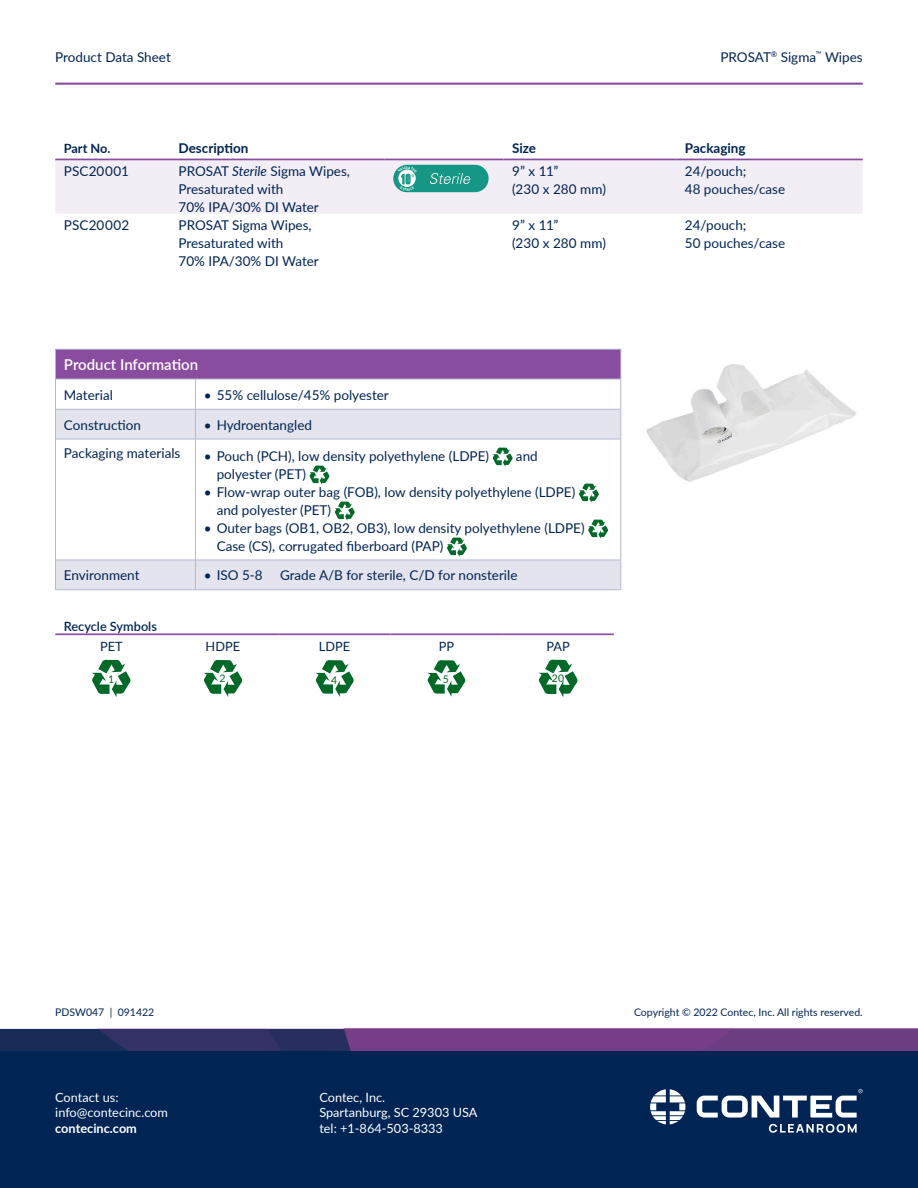
<style>
.page{position:relative;width:918px;height:1188px;background:#fff}
.page>*{position:absolute;margin:0;border:0;box-sizing:border-box;transform-origin:0 0}
.Table_heading-white{font:600 15px "Lato";color:#fff}
.Packaging_table_text{font:13.5px/18px "Lato";color:#002453}
.t1{font:700 13.5px "Lato";color:#002453}
.Table_text{font:13.5px "Lato";color:#002453}
.t2{font:ultra-condensed 13.2px "Univers";color:#169786}
.t3{font:12.75px/15.3px "Lato";color:#fff}
.Packaging_table_text-2{font:12.75px "Lato";color:#002453}
.Packaging_table_text-3{font:600 12.75px "Lato";color:#002453}
.t4{font:700 12.75px "Lato";color:#fff}
._04__Body_text{font:700 12.75px "Lato";letter-spacing:-.01em;color:#002453}
.t5{font:10.5px "Lato";color:#002453}
.t6{font:10.5px "Lato";color:#026928}
.t7{font:ultra-condensed 4.5px "Univers";color:#169786}
.s1{font-style:italic}
</style>
<div class="page">
<div style="left:0;top:1039px;width:918px;height:149px;background:#002453"></div>
<svg style="left:769px;top:1124px;width:88px;height:9px"></svg>
<svg style="left:697px;top:1089px;width:166px;height:29px"></svg>
<svg style="left:650px;top:1089px;width:35px;height:35px"></svg>
<svg style="left:0;top:1029px;width:918px;height:21px;background:#563876"></svg>
<hr style="left:55px;top:83px;width:808px;height:2px;background:#894c9e">
<div style="left:55px;top:160px;width:808px;height:54px;background:#f3eef6"></div>
<hr style="left:55px;top:159px;width:115px;height:1px;background:#894c9e">
<hr style="left:170px;top:159px;width:215px;height:1px;background:#894c9e">
<hr style="left:385px;top:159px;width:119px;height:1px;background:#894c9e">
<hr style="left:504px;top:159px;width:172px;height:1px;background:#894c9e">
<hr style="left:676px;top:159px;width:187px;height:1px;background:#894c9e">
<div style="left:393px;top:165px;width:96px;height:27px;background:#169786;border-radius:14px"></div>
<svg style="left:430px;top:173px;width:41px;height:11px"></svg>
<div style="left:55px;top:349px;width:566px;height:30px;background:#894c9e"></div>
<svg style="left:56px;top:410px;width:565px;height:179px"></svg>
<hr style="left:55px;top:349px;width:140px;height:1px;background:#b3bad0">
<hr style="left:55px;top:349px;width:1px;height:30px;background:#b3bad0">
<hr style="left:195px;top:349px;width:426px;height:1px;background:#b3bad0">
<hr style="left:621px;top:349px;width:1px;height:30px;background:#b3bad0">
<hr style="left:55px;top:379px;width:140px;height:1px;background:#b3bad0">
<hr style="left:55px;top:379px;width:1px;height:30px;background:#b3bad0">
<hr style="left:195px;top:379px;width:426px;height:1px;background:#b3bad0">
<hr style="left:195px;top:379px;width:1px;height:30px;background:#b3bad0">
<hr style="left:621px;top:379px;width:1px;height:30px;background:#b3bad0">
<hr style="left:55px;top:409px;width:140px;height:1px;background:#b3bad0">
<hr style="left:55px;top:409px;width:1px;height:30px;background:#b3bad0">
<hr style="left:195px;top:409px;width:426px;height:1px;background:#b3bad0">
<hr style="left:195px;top:409px;width:1px;height:30px;background:#b3bad0">
<hr style="left:621px;top:409px;width:1px;height:30px;background:#b3bad0">
<hr style="left:55px;top:439px;width:140px;height:1px;background:#b3bad0">
<hr style="left:55px;top:439px;width:1px;height:121px;background:#b3bad0">
<hr style="left:195px;top:439px;width:426px;height:1px;background:#b3bad0">
<hr style="left:195px;top:439px;width:1px;height:121px;background:#b3bad0">
<hr style="left:621px;top:439px;width:1px;height:121px;background:#b3bad0">
<hr style="left:55px;top:560px;width:140px;height:1px;background:#b3bad0">
<hr style="left:55px;top:560px;width:1px;height:30px;background:#b3bad0">
<hr style="left:195px;top:560px;width:426px;height:1px;background:#b3bad0">
<hr style="left:195px;top:560px;width:1px;height:30px;background:#b3bad0">
<hr style="left:621px;top:560px;width:1px;height:30px;background:#b3bad0">
<hr style="left:55px;top:589px;width:140px;height:1px;background:#b3bad0">
<hr style="left:195px;top:589px;width:426px;height:1px;background:#b3bad0">
<svg style="left:493px;top:448px;width:20px;height:19px"></svg>
<svg style="left:309px;top:466px;width:20px;height:19px"></svg>
<svg style="left:579px;top:484px;width:20px;height:19px"></svg>
<svg style="left:335px;top:502px;width:20px;height:19px"></svg>
<svg style="left:588px;top:520px;width:20px;height:19px"></svg>
<svg style="left:447px;top:538px;width:20px;height:19px"></svg>
<hr style="left:55px;top:633px;width:112px;height:2px;background:#894c9e">
<hr style="left:167px;top:633px;width:112px;height:2px;background:#894c9e">
<hr style="left:279px;top:633px;width:111px;height:2px;background:#894c9e">
<hr style="left:390px;top:633px;width:112px;height:2px;background:#894c9e">
<hr style="left:502px;top:633px;width:112px;height:2px;background:#894c9e">
<svg style="left:92px;top:660px;width:39px;height:37px"></svg>
<svg style="left:204px;top:660px;width:38px;height:37px"></svg>
<svg style="left:316px;top:660px;width:38px;height:37px"></svg>
<svg style="left:427px;top:660px;width:38px;height:37px"></svg>
<svg style="left:539px;top:660px;width:39px;height:37px"></svg>
<img style="left:646px;top:364px;width:211px;height:118px">
<svg style="left:397px;top:166px;width:19px;height:25px"></svg>
<p class="Packaging_table_text" style="left:55px;top:47px;width:117px">Product Data Sheet</p>
<p class="Packaging_table_text" style="left:720px;top:47px;width:144px">PROSAT<sup>®</sup> Sigma<sup>™</sup> Wipes</p>
<p class="_04__Body_text" style="left:64px;top:139px;width:48px">Part No.</p>
<p class="t1" style="left:179px;top:138px;width:71px">Description</p>
<p class="t1" style="left:512px;top:138px;width:26px">Size</p>
<p class="t1" style="left:685px;top:138px;width:62px">Packaging</p>
<p class="Packaging_table_text" style="left:64px;top:161px;width:67px">PSC20001</p>
<p class="Packaging_table_text" style="left:179px;top:161px;width:173px">PROSAT <span class="s1">Sterile</span> Sigma Wipes,<br>Presaturated with<br>70% IPA/30% DI Water</p>
<p class="t2" style="left:401px;top:172px;width:11px">10</p>
<p class="t7" style="left:411px;top:173px;width:4px">-6</p>
<p class="Packaging_table_text" style="left:512px;top:161px;width:96px">9” x 11”<br>(230 x 280 mm)</p>
<p class="Packaging_table_text" style="left:685px;top:161px;width:102px">24/pouch;<br>48 pouches/case</p>
<p class="Packaging_table_text" style="left:64px;top:215px;width:67px">PSC20002</p>
<p class="Packaging_table_text" style="left:179px;top:215px;width:142px">PROSAT Sigma Wipes,<br>Presaturated with<br>70% IPA/30% DI Water</p>
<p class="Packaging_table_text" style="left:512px;top:215px;width:96px">9” x 11”<br>(230 x 280 mm)</p>
<p class="Packaging_table_text" style="left:685px;top:215px;width:102px">24/pouch;<br>50 pouches/case</p>
<p class="Table_heading-white" style="left:64px;top:354px;width:136px">Product Information</p>
<p class="Table_text" style="left:64px;top:385px;width:50px">Material</p>
<p class="Packaging_table_text" style="left:204px;top:385px;width:186px">• 55% cellulose/45% polyester</p>
<p class="Table_text" style="left:64px;top:415px;width:79px">Construction</p>
<p class="Packaging_table_text" style="left:204px;top:415px;width:110px">• Hydroentangled</p>
<p class="Packaging_table_text" style="left:64px;top:444px;width:118px">Packaging materials</p>
<p class="Packaging_table_text" style="left:204px;top:447px;width:287px">• Pouch (PCH), low density polyethylene (LDPE)</p>
<p class="Packaging_table_text" style="left:516px;top:447px;width:23px">and</p>
<p class="Packaging_table_text" style="left:217px;top:465px;width:91px">polyester (PET)</p>
<p class="Packaging_table_text" style="left:217px;top:483px;width:360px;text-indent:-13px">• Flow-wrap outer bag (FOB), low density polyethylene (LDPE) and polyester (PET)</p>
<p class="Packaging_table_text" style="left:217px;top:519px;width:369px;text-indent:-13px">• Outer bags (OB1, OB2, OB3), low density polyethylene (LDPE)<br>Case (CS), corrugated fiberboard (PAP)</p>
<p class="Packaging_table_text" style="left:64px;top:566px;width:77px">Environment</p>
<p class="Packaging_table_text" style="left:204px;top:566px;width:60px">• ISO 5-8</p>
<p class="Packaging_table_text" style="left:280px;top:566px;width:239px">Grade A/B for sterile, C/D for nonsterile</p>
<p class="Packaging_table_text-3" style="left:64px;top:617px;width:95px">Recycle Symbols</p>
<p class="Packaging_table_text-2" style="left:100px;top:637px;width:24px">PET</p>
<p class="Packaging_table_text-2" style="left:206px;top:637px;width:36px">HDPE</p>
<p class="Packaging_table_text-2" style="left:319px;top:637px;width:33px">LDPE</p>
<p class="Packaging_table_text-2" style="left:439px;top:637px;width:17px">PP</p>
<p class="Packaging_table_text-2" style="left:547px;top:637px;width:25px">PAP</p>
<p class="t6" style="left:108px;top:672px;width:8px">1</p>
<p class="t6" style="left:219px;top:671px;width:8px">2</p>
<p class="t6" style="left:331px;top:672px;width:8px">4</p>
<p class="t6" style="left:443px;top:671px;width:8px">5</p>
<p class="t6" style="left:552px;top:671px;width:14px">20</p>
<p class="t5" style="left:55px;top:1005px;width:101px">PDSW047 | 091422</p>
<p class="t5" style="left:634px;top:1005px;width:230px">Copyright © 2022 Contec, Inc. All rights reserved.</p>
<p class="t3" style="left:55px;top:1089px;width:114px">Contact us: info@contecinc.com</p>
<p class="t4" style="left:55px;top:1119px;width:83px">contecinc.com</p>
<p class="t3" style="left:319px;top:1089px;width:160px">Contec, Inc.<br>Spartanburg, SC 29303 USA tel: +1-864-503-8333</p>
</div>
